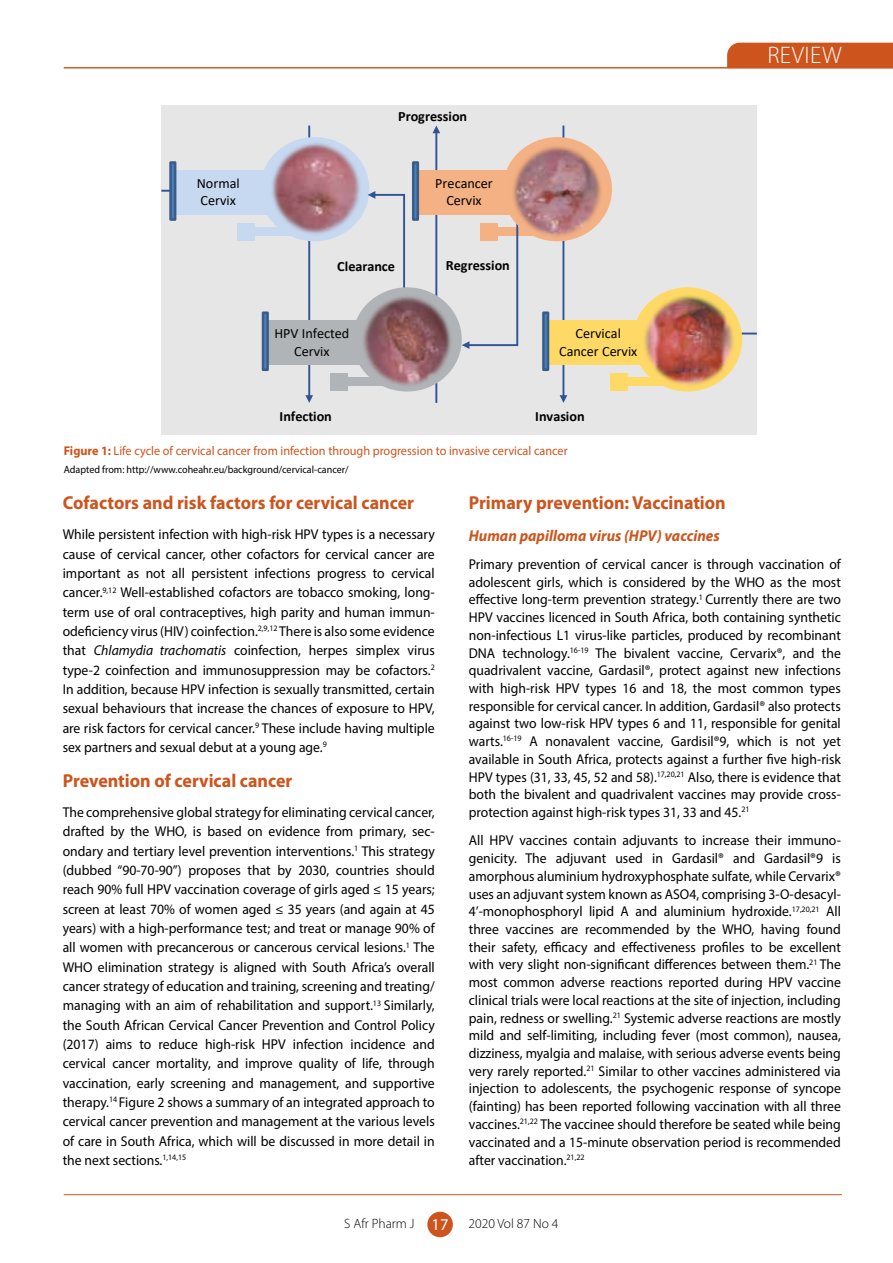
<style>
.page{position:relative;width:893px;height:1263px;background:#fff}
.page>*{position:absolute;margin:0;border:0;box-sizing:border-box;transform-origin:0 0}
.t1{font:300 24px "Myriad Pro";letter-spacing:.02em;color:#fff}
.t2{font:700 18.75px "Myriad Pro";color:#cd541c;scale:.96 1}
.t3{font:italic 700 15.75px "Myriad Pro";color:#cd541c;scale:.96 1}
.t4{font:14.25px/17.7px "Myriad Pro";color:#000;text-align:justify;scale:.96 1}
.t5{font:14.1px/17.2px "Calibri";color:#000;text-align:center}
.t6{font:700 14.1px "Calibri";color:#000}
.t7{font:300 13.5px "Myriad Pro";color:#000}
.t8{font:12.75px "Myriad Pro";color:#cd541c;scale:.96 1}
.t9{font:10.5px "Myriad Pro";color:#000;scale:.96 1}
.s1{font-weight:700}
.s2{font-style:italic}
.s3{font-weight:400;font-size:16.5px;color:#fff}
</style>
<div class="page">
<hr style="left:64px;top:1194px;width:778px;height:1px;background:#cd541c">
<div style="left:427px;top:1212px;width:26px;height:25px;background:#cd541c;border-radius:50%"></div>
<svg style="left:726px;top:42px;width:167px;height:27px;background:#cf5d28"></svg>
<hr style="left:64px;top:67px;width:829px;height:1px;background:#cd541c">
<div style="left:161px;top:105px;width:596px;height:330px;background:#e7e6e6"></div>
<div style="left:250px;top:227px;width:42px;height:9px;background:#c6d9f1"></div>
<div style="left:238px;top:223px;width:17px;height:18px;background:#c6d9f1"></div>
<div style="left:342px;top:377px;width:43px;height:9px;background:#b1b4b6"></div>
<div style="left:330px;top:373px;width:18px;height:18px;background:#b1b4b6"></div>
<div style="left:623px;top:377px;width:42px;height:9px;background:#ffd966"></div>
<div style="left:610px;top:373px;width:18px;height:18px;background:#ffd966"></div>
<hr style="left:308px;top:126px;width:2px;height:270px;background:#2f5597">
<svg style="left:305px;top:395px;width:8px;height:8px"></svg>
<div style="left:260px;top:137px;width:109px;height:104px;background:#c6d9f1;border-radius:50%"></div>
<img style="left:270px;top:141px;width:93px;height:95px">
<div style="left:270px;top:408px;width:74px;height:25px;background:#e7e6e6"></div>
<div style="left:265px;top:320px;width:96px;height:45px;background:#b1b4b6"></div>
<hr style="left:435px;top:132px;width:2px;height:271px;background:#2f5597">
<div style="left:415px;top:170px;width:96px;height:45px;background:#f4b183"></div>
<img style="left:419px;top:175px;width:1px;height:16px">
<div style="left:389px;top:107px;width:103px;height:25px;background:#e7e6e6"></div>
<hr style="left:562px;top:126px;width:2px;height:270px;background:#2f5597">
<svg style="left:560px;top:395px;width:7px;height:8px"></svg>
<div style="left:526px;top:408px;width:84px;height:25px;background:#e7e6e6"></div>
<div style="left:545px;top:320px;width:96px;height:45px;background:#ffd966"></div>
<svg style="left:368px;top:191px;width:74px;height:102px;background:#dcd7d7"></svg>
<div style="left:352px;top:287px;width:110px;height:104px;background:#b1b4b6;border-radius:50%"></div>
<img style="left:361px;top:293px;width:92px;height:96px">
<div style="left:328px;top:258px;width:90px;height:24px;background:#e7e6e6"></div>
<div style="left:262px;top:311px;width:7px;height:60px;border:3px solid #385d8a"></div>
<div style="left:412px;top:161px;width:7px;height:60px;border:3px solid #385d8a"></div>
<div style="left:542px;top:311px;width:7px;height:60px;border:3px solid #385d8a"></div>
<svg style="left:462px;top:215px;width:113px;height:134px;background:#dddbdc"></svg>
<div style="left:503px;top:137px;width:109px;height:104px;background:#f4b183;border-radius:50%"></div>
<img style="left:511px;top:144px;width:93px;height:95px">
<div style="left:437px;top:257px;width:90px;height:25px;background:#e7e6e6"></div>
<svg style="left:161px;top:187px;width:8px;height:8px"></svg>
<div style="left:172px;top:170px;width:96px;height:45px;background:#c6d9f1"></div>
<div style="left:169px;top:161px;width:7px;height:60px;border:3px solid #385d8a"></div>
<svg style="left:741px;top:330px;width:16px;height:7px"></svg>
<div style="left:633px;top:287px;width:109px;height:104px;background:#ffd966;border-radius:50%"></div>
<img style="left:641px;top:293px;width:95px;height:96px">
<img style="left:546px;top:325px;width:105px;height:35px">
<p class="t5" style="left:197px;top:175px;width:44px;text-align:left">Normal<br>Cervix</p>
<p class="t6" style="left:398px;top:106px;width:71px">Progression</p>
<p class="t5" style="left:435px;top:175px;width:59px">Precancer<br>Cervix</p>
<p class="t6" style="left:337px;top:256px;width:59px">Clearance</p>
<p class="t6" style="left:446px;top:255px;width:65px">Regression</p>
<p class="t5" style="left:274px;top:325px;width:76px">HPV Infected<br>Cervix</p>
<p class="t6" style="left:279px;top:406px;width:54px">Infection</p>
<p class="t5" style="left:559px;top:325px;width:80px">Cervical<br>Cancer Cervix</p>
<p class="t6" style="left:535px;top:406px;width:51px">Invasion</p>
<p class="t8" style="left:64px;top:443px;width:526px"><span class="s1">Figure 1:</span> Life cycle of cervical cancer from infection through progression to invasive cervical cancer</p>
<p class="t9" style="left:64px;top:463px;width:298px">Adapted from: http://www.coheahr.eu/background/cervical-cancer/</p>
<h1 class="t1" style="left:767px;top:41px;width:76px">REVIEW</h1>
<h2 class="t2" style="left:63px;top:491px;width:367px">Cofactors and risk factors for cervical cancer</h2>
<p class="t4" style="left:63px;top:525px;width:389px;line-height:19.4px">While persistent infection with high-risk HPV types is a necessary cause of cervical cancer, other cofactors for cervical cancer are important as not all persistent infections progress to cervical cancer.<sup>9,12</sup> Well-established cofactors are tobacco smoking, long&shy;term use of oral contraceptives, high parity and human immun&shy;odeficiency virus (HIV) coinfection.<sup>2,9,12</sup> There is also some evidence that <span class="s2">Chlamydia trachomatis</span> coinfection, herpes simplex virus type-2 coinfection and immunosuppression may be cofactors.<sup>2<br></sup>In addition, because HPV infection is sexually transmitted, certain sexual behaviours that increase the chances of exposure to HPV, are risk factors for cervical cancer.<sup>9</sup> These include having multiple sex partners and sexual debut at a young age.<sup>9</sup></p>
<h2 class="t2" style="left:63px;top:768px;width:241px">Prevention of cervical cancer</h2>
<p class="t4" style="left:63px;top:802px;width:389px;line-height:19.4px">The comprehensive global strategy for eliminating cervical cancer, drafted by the WHO, is based on evidence from primary, sec&shy;ondary and tertiary level prevention interventions.<sup>1</sup> This strategy (dubbed “90-70-90”) proposes that by 2030, countries should reach 90% full HPV vaccination coverage of girls aged ≤ 15 years; screen at least 70% of women aged ≤ 35 years (and again at 45 years) with a high-performance test; and treat or manage 90% of all women with precancerous or cancerous cervical lesions.<sup>1</sup> The WHO elimination strategy is aligned with South Africa’s overall cancer strategy of education and training, screening and treating/ managing with an aim of rehabilitation and support.<sup>13</sup> Similarly, the South African Cervical Cancer Prevention and Control Policy (2017) aims to reduce high-risk HPV infection incidence and cervical cancer mortality, and improve quality of life, through vaccination, early screening and management, and supportive therapy.<sup>14</sup> Figure 2 shows a summary of an integrated approach to cervical cancer prevention and management at the various levels of care in South Africa, which will be discussed in more detail in the next sections.<sup>1,14,15</sup></p>
<h2 class="t2" style="left:469px;top:491px;width:269px">Primary prevention: Vaccination</h2>
<p class="t3" style="left:469px;top:525px;width:263px">Human papilloma virus (HPV) vaccines</p>
<p class="t4" style="left:469px;top:555px;width:389px">Primary prevention of cervical cancer is through vaccination of adolescent girls, which is considered by the WHO as the most effective long-term prevention strategy.<sup>1</sup> Currently there are two HPV vaccines licenced in South Africa, both containing synthetic non-infectious L1 virus-like particles, produced by recombinant DNA technology.<sup>16-19</sup> The bivalent vaccine, Cervarix®, and the quadrivalent vaccine, Gardasil®, protect against new infections with high-risk HPV types 16 and 18, the most common types responsible for cervical cancer. In addition, Gardasil® also protects against two low-risk HPV types 6 and 11, responsible for genital warts.<sup>16-19</sup> A nonavalent vaccine, Gardisil®9, which is not yet available in South Africa, protects against a further five high-risk HPV types (31, 33, 45, 52 and 58).<sup>17,20,21</sup> Also, there is evidence that both the bivalent and quadrivalent vaccines may provide cross&shy;protection against high-risk types 31, 33 and 45.<sup>21</sup></p>
<p class="t4" style="left:469px;top:831px;width:389px">All HPV vaccines contain adjuvants to increase their immuno&shy;genicity. The adjuvant used in Gardasil® and Gardasil®9 is amorphous aluminium hydroxyphosphate sulfate, while Cervarix® uses an adjuvant system known as ASO4, comprising 3-O-desacyl-4’-monophosphoryl lipid A and aluminium hydroxide.<sup>17,20,21</sup> All three vaccines are recommended by the WHO, having found their safety, efficacy and effectiveness profiles to be excellent with very slight non-significant differences between them.<sup>21</sup> The most common adverse reactions reported during HPV vaccine clinical trials were local reactions at the site of injection, including pain, redness or swelling.<sup>21</sup> Systemic adverse reactions are mostly mild and self-limiting, including fever (most common), nausea, dizziness, myalgia and malaise, with serious adverse events being very rarely reported.<sup>21</sup> Similar to other vaccines administered via injection to adolescents, the psychogenic response of syncope (fainting) has been reported following vaccination with all three vaccines.<sup>21,22</sup> The vaccinee should therefore be seated while being vaccinated and a 15-minute observation period is recommended after vaccination.<sup>21,22</sup></p>
<p class="t7" style="left:344px;top:1215px;width:106px">S Afr Pharm J <span class="s3">17</span></p>
<p class="t7" style="left:469px;top:1215px;width:91px">2020 Vol 87 No 4</p>
</div>
